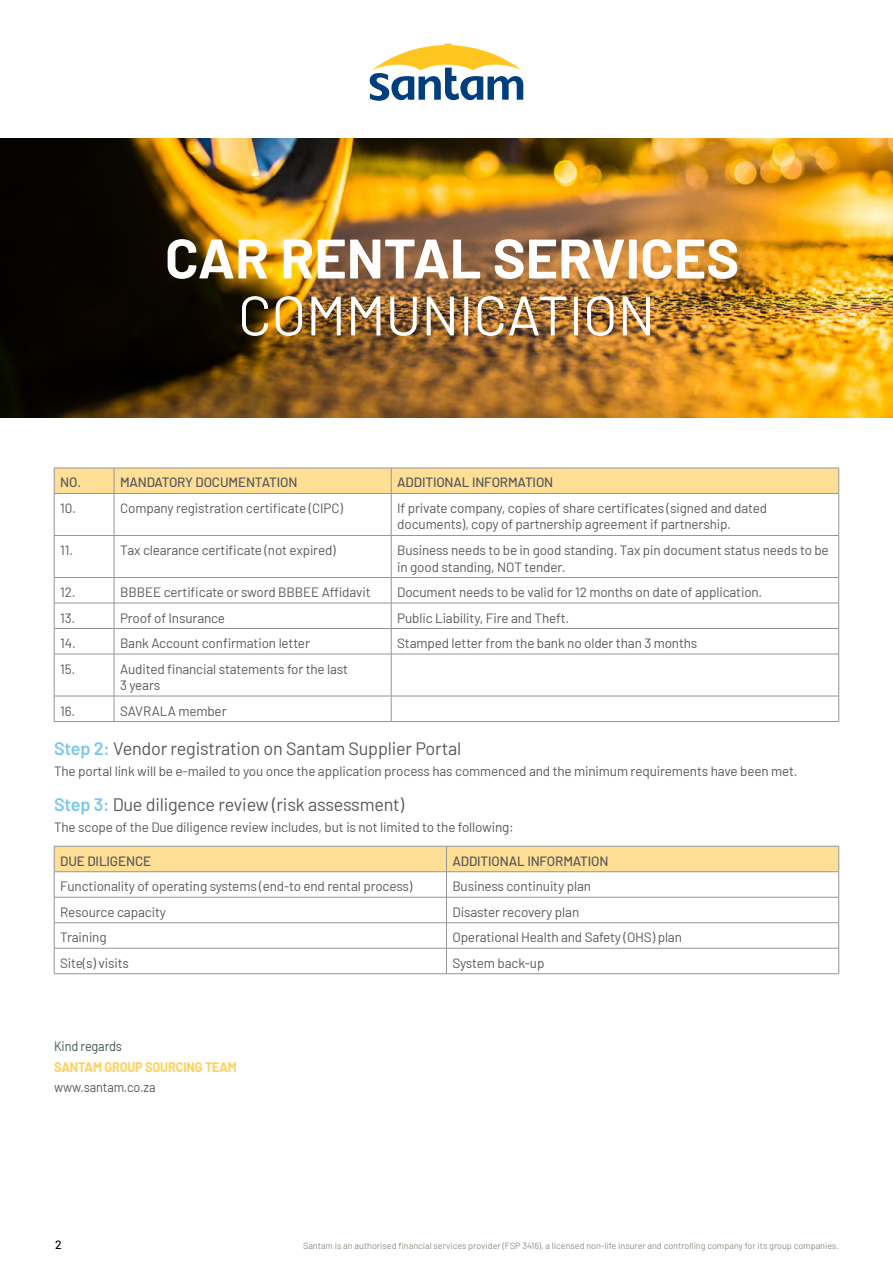
<style>
.page{position:relative;width:893px;height:1263px;background:#fff}
.page>*{position:absolute;margin:0;border:0;box-sizing:border-box;transform-origin:0 0}
.t1{font:700 55.5px "Barlow";color:#fff}
.t2{font:55.5px "Barlow";color:#fff}
.t3{font:18px "Barlow";letter-spacing:-.01em;color:#58595b}
.t4{font:13.5px/16.5px "Barlow";letter-spacing:-.01em;color:#58595b}
.t5{font:500 13.5px "Barlow";letter-spacing:-.01em;color:#58595b}
.t6{font:700 13.5px "Barlow";letter-spacing:-.01em;color:#ffd059;scale:.94 1}
.t7{font:13.5px "Barlow";letter-spacing:-.01em;color:#58595b;scale:.94 1}
.t8{font:13.5px "Barlow";letter-spacing:-.01em;color:#435253;scale:.94 1}
.t9{font:500 12px "Barlow";color:#000}
.t10{font:9px "Barlow";color:#948a7e}
.s1{font-weight:600;color:#78c9f0}
</style>
<div class="page">
<img style="left:0;top:138px;width:893px;height:280px">
<svg style="left:370px;top:43px;width:153px;height:58px"></svg>
<div style="left:54px;top:468px;width:785px;height:25px;background:#ffdf96"></div>
<hr style="left:54px;top:493px;width:60px;height:1px;background:#939598">
<hr style="left:114px;top:493px;width:277px;height:1px;background:#939598">
<hr style="left:391px;top:493px;width:448px;height:1px;background:#939598">
<hr style="left:54px;top:494px;width:1px;height:41px;background:#939598">
<hr style="left:114px;top:494px;width:1px;height:41px;background:#939598">
<hr style="left:391px;top:494px;width:1px;height:41px;background:#939598">
<hr style="left:838px;top:494px;width:1px;height:41px;background:#939598">
<hr style="left:54px;top:535px;width:60px;height:1px;background:#939598">
<hr style="left:54px;top:536px;width:1px;height:41px;background:#939598">
<hr style="left:114px;top:535px;width:277px;height:1px;background:#939598">
<hr style="left:114px;top:536px;width:1px;height:41px;background:#939598">
<hr style="left:391px;top:535px;width:448px;height:1px;background:#939598">
<hr style="left:391px;top:536px;width:1px;height:41px;background:#939598">
<hr style="left:838px;top:536px;width:1px;height:41px;background:#939598">
<hr style="left:54px;top:577px;width:60px;height:1px;background:#939598">
<hr style="left:114px;top:577px;width:277px;height:1px;background:#939598">
<hr style="left:391px;top:577px;width:448px;height:1px;background:#939598">
<hr style="left:54px;top:603px;width:60px;height:1px;background:#939598">
<hr style="left:114px;top:603px;width:277px;height:1px;background:#939598">
<hr style="left:391px;top:603px;width:448px;height:1px;background:#939598">
<hr style="left:54px;top:628px;width:60px;height:1px;background:#939598">
<svg style="left:54px;top:578px;width:1px;height:76px"></svg>
<hr style="left:114px;top:628px;width:277px;height:1px;background:#939598">
<svg style="left:114px;top:578px;width:1px;height:76px"></svg>
<hr style="left:391px;top:628px;width:448px;height:1px;background:#939598">
<svg style="left:391px;top:578px;width:1px;height:76px"></svg>
<svg style="left:838px;top:578px;width:1px;height:76px"></svg>
<hr style="left:54px;top:654px;width:60px;height:1px;background:#939598">
<hr style="left:54px;top:654px;width:1px;height:42px;background:#939598">
<hr style="left:114px;top:654px;width:277px;height:1px;background:#939598">
<hr style="left:114px;top:654px;width:1px;height:42px;background:#939598">
<hr style="left:391px;top:654px;width:448px;height:1px;background:#939598">
<hr style="left:391px;top:654px;width:1px;height:42px;background:#939598">
<hr style="left:838px;top:654px;width:1px;height:42px;background:#939598">
<hr style="left:54px;top:696px;width:60px;height:1px;background:#939598">
<svg style="left:54px;top:696px;width:1px;height:25px"></svg>
<hr style="left:114px;top:696px;width:277px;height:1px;background:#939598">
<svg style="left:114px;top:696px;width:1px;height:25px"></svg>
<hr style="left:391px;top:696px;width:448px;height:1px;background:#939598">
<svg style="left:391px;top:696px;width:1px;height:25px"></svg>
<svg style="left:838px;top:696px;width:1px;height:25px"></svg>
<hr style="left:54px;top:721px;width:60px;height:1px;background:#939598">
<hr style="left:114px;top:721px;width:277px;height:1px;background:#939598">
<hr style="left:391px;top:721px;width:448px;height:1px;background:#939598">
<svg style="left:54px;top:846px;width:785px;height:127px"></svg>
<hr style="left:54px;top:871px;width:392px;height:1px;background:#939598">
<hr style="left:446px;top:871px;width:393px;height:1px;background:#939598">
<hr style="left:54px;top:973px;width:392px;height:1px;background:#939598">
<hr style="left:446px;top:973px;width:393px;height:1px;background:#939598">
<h1 class="t1" style="left:165px;top:217px;width:576px">CAR RENTAL SERVICES</h1>
<h1 class="t2" style="left:238px;top:275px;width:419px">COMMUNICATION</h1>
<p class="t5" style="left:60px;top:473px;width:22px">NO.</p>
<p class="t5" style="left:120px;top:473px;width:179px">MANDATORY DOCUMENTATION</p>
<p class="t5" style="left:397px;top:473px;width:158px">ADDITIONAL INFORMATION</p>
<p class="t4" style="left:60px;top:499px;width:17px">10.</p>
<p class="t4" style="left:120px;top:499px;width:224px">Company registration certificate (CIPC)</p>
<p class="t4" style="left:397px;top:499px;width:371px">If private company, copies of share certificates (signed and dated documents), copy of partnership agreement if partnership.</p>
<p class="t4" style="left:60px;top:541px;width:14px">11.</p>
<p class="t4" style="left:120px;top:541px;width:217px">Tax clearance certificate (not expired)</p>
<p class="t4" style="left:397px;top:541px;width:433px">Business needs to be in good standing. Tax pin document status needs to be in good standing, NOT tender.</p>
<p class="t4" style="left:60px;top:583px;width:17px">12.</p>
<p class="t4" style="left:120px;top:583px;width:252px">BBBEE certificate or sword BBBEE Affidavit</p>
<p class="t4" style="left:397px;top:583px;width:366px">Document needs to be valid for 12 months on date of application.</p>
<p class="t4" style="left:60px;top:608px;width:17px">13.</p>
<p class="t4" style="left:120px;top:608px;width:107px">Proof of Insurance</p>
<p class="t4" style="left:397px;top:608px;width:174px">Public Liability, Fire and Theft.</p>
<p class="t4" style="left:60px;top:634px;width:17px">14.</p>
<p class="t4" style="left:120px;top:634px;width:191px">Bank Account confirmation letter</p>
<p class="t4" style="left:397px;top:634px;width:302px">Stamped letter from the bank no older than 3 months</p>
<p class="t4" style="left:60px;top:659px;width:17px">15.</p>
<p class="t4" style="left:120px;top:659px;width:230px">Audited financial statements for the last<br>3 years</p>
<p class="t4" style="left:60px;top:701px;width:17px">16.</p>
<p class="t4" style="left:120px;top:701px;width:108px">SAVRALA member</p>
<h2 class="t3" style="left:54px;top:735px;width:409px"><span class="s1">Step 2:</span> Vendor registration on Santam Supplier Portal</h2>
<p class="t4" style="left:54px;top:761px;width:745px">The portal link will be e-mailed to you once the application process has commenced and the minimum requirements have been met.</p>
<h2 class="t3" style="left:54px;top:791px;width:352px"><span class="s1">Step 3:</span> Due diligence review (risk assessment)</h2>
<p class="t4" style="left:54px;top:817px;width:461px">The scope of the Due diligence review includes, but is not limited to the following:</p>
<p class="t5" style="left:60px;top:851px;width:92px">DUE DILIGENCE</p>
<p class="t5" style="left:452px;top:851px;width:158px">ADDITIONAL INFORMATION</p>
<p class="t4" style="left:60px;top:877px;width:354px">Functionality of operating systems (end-to end rental process)</p>
<p class="t4" style="left:452px;top:877px;width:140px">Business continuity plan</p>
<p class="t4" style="left:60px;top:902px;width:107px">Resource capacity</p>
<p class="t4" style="left:452px;top:902px;width:128px">Disaster recovery plan</p>
<p class="t4" style="left:60px;top:928px;width:48px">Training</p>
<p class="t4" style="left:452px;top:928px;width:231px">Operational Health and Safety (OHS) plan</p>
<p class="t4" style="left:60px;top:953px;width:70px">Site(s) visits</p>
<p class="t4" style="left:452px;top:953px;width:93px">System back-up</p>
<p class="t8" style="left:54px;top:1036px;width:74px">Kind regards</p>
<p class="t6" style="left:54px;top:1057px;width:196px">SANTAM GROUP SOURCING TEAM</p>
<p class="t7" style="left:54px;top:1078px;width:110px">www.santam.co.za</p>
<p class="t9" style="left:55px;top:1236px;width:8px">2</p>
<p class="t10" style="left:303px;top:1239px;width:537px">Santam is an authorised financial services provider (FSP 3416), a licensed non-life insurer and controlling company for its group companies.</p>
</div>
